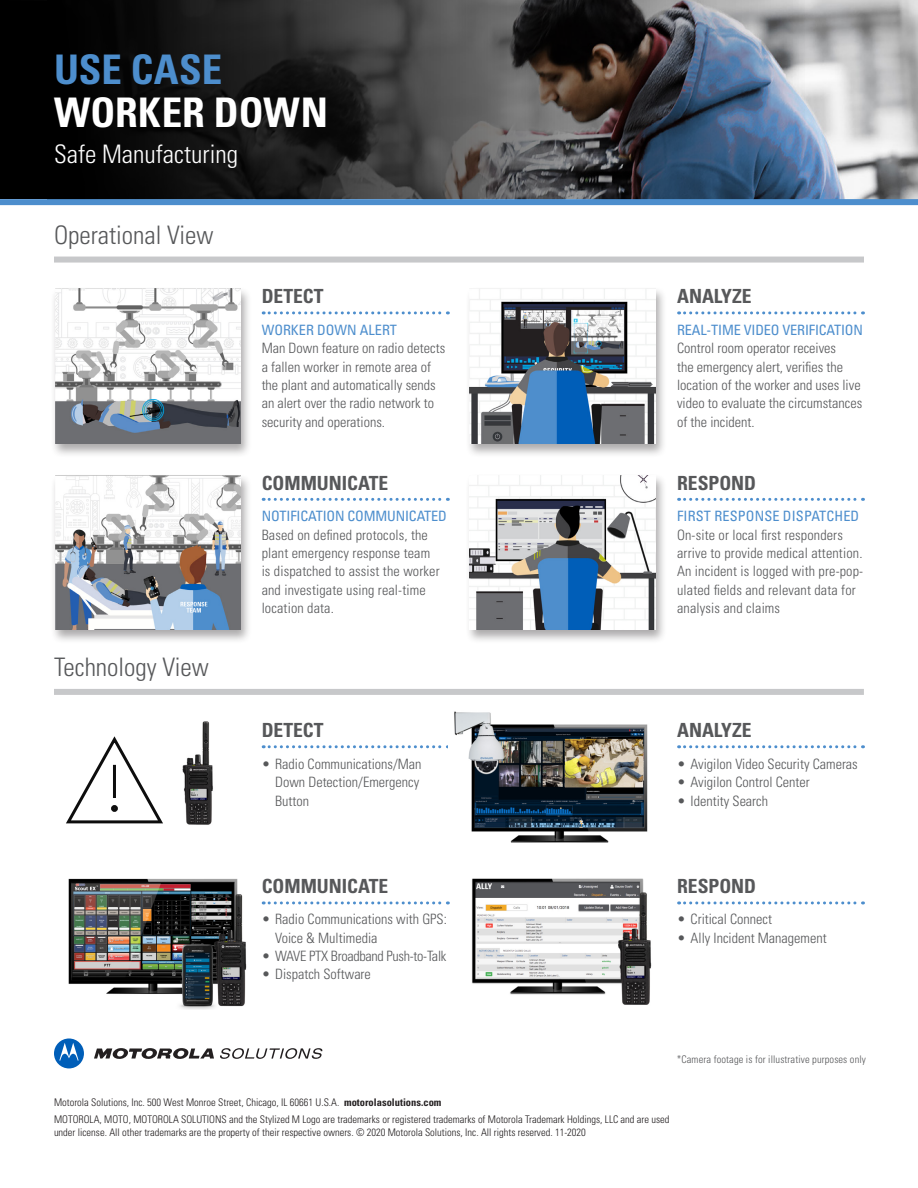
<style>
.page{position:relative;width:918px;height:1188px;background:#fff}
.page>*{position:absolute;margin:0;border:0;box-sizing:border-box;transform-origin:0 0}
.Body_Text{font:700 condensed 40.8px "Univers LT Std";letter-spacing:.005em;color:#fff}
.Body_Text-2{font:700 condensed 40.8px "Univers LT Std";color:#4d8ecd}
.t1{font:300 condensed 25.5px "Univers LT Std";color:#57585a}
.t2{font:300 condensed 25.5px "Univers LT Std";color:#fff}
.t3{font:700 condensed 19.5px "Univers LT Std";color:#57585a}
.t4{font:300 condensed 14.25px/18.3px "Univers LT Std";color:#57585a}
.t5{font:condensed 14.25px "Univers LT Std";letter-spacing:-.01em;color:#4d8ecd}
.t6{font:300 condensed 14.25px "Univers LT Std";letter-spacing:-.02em;color:#57585a}
.t7{font:condensed 14.25px "Univers LT Std";letter-spacing:.01em;color:#4d8ecd}
.t8{font:300 condensed 10.5px/13.5px "Univers LT Std";color:#231f20}
.t9{font:300 condensed 10.5px "Univers LT Std";letter-spacing:.01em;color:#57585a}
.s1{font-weight:400;color:#4d8ecd}
.s2{font-weight:700}
</style>
<div class="page">
<img style="left:805px;top:0;width:113px;height:199px">
<svg style="left:0;top:0;width:805px;height:199px;background:#313439"></svg>
<div style="left:0;top:199px;width:918px;height:6px;background:#4d8ecd"></div>
<div style="left:50px;top:287px;width:202px;height:171px;background:#231f20;opacity:.38"></div>
<img style="left:55px;top:289px;width:185px;height:155px">
<div style="left:50px;top:474px;width:202px;height:170px;background:#231f20;opacity:.38"></div>
<img style="left:55px;top:475px;width:185px;height:155px">
<div style="left:465px;top:287px;width:202px;height:171px;background:#231f20;opacity:.38"></div>
<img style="left:470px;top:289px;width:185px;height:155px">
<div style="left:465px;top:473px;width:202px;height:171px;background:#231f20;opacity:.38"></div>
<img style="left:470px;top:475px;width:185px;height:155px">
<svg style="left:263px;top:311px;width:185px;height:3px"></svg>
<svg style="left:263px;top:745px;width:185px;height:3px"></svg>
<svg style="left:263px;top:498px;width:185px;height:3px"></svg>
<svg style="left:263px;top:901px;width:185px;height:3px"></svg>
<svg style="left:679px;top:311px;width:184px;height:3px"></svg>
<svg style="left:679px;top:745px;width:184px;height:3px"></svg>
<svg style="left:679px;top:498px;width:184px;height:3px"></svg>
<svg style="left:679px;top:901px;width:184px;height:3px"></svg>
<div style="left:54px;top:689px;width:810px;height:6px;background:#c7c8ca"></div>
<div style="left:54px;top:257px;width:810px;height:6px;background:#c7c8ca"></div>
<svg style="left:94px;top:1048px;width:120px;height:11px"></svg>
<svg style="left:54px;top:1038px;width:30px;height:30px"></svg>
<svg style="left:220px;top:1048px;width:102px;height:11px"></svg>
<img style="left:472px;top:878px;width:180px;height:127px">
<img style="left:68px;top:878px;width:179px;height:132px">
<img style="left:454px;top:711px;width:194px;height:132px">
<img style="left:182px;top:721px;width:31px;height:104px">
<svg style="left:66px;top:736px;width:97px;height:88px"></svg>
<p class="Body_Text-2" style="left:54px;top:44px;width:170px">USE CASE</p>
<p class="Body_Text" style="left:54px;top:88px;width:276px">WORKER DOWN</p>
<p class="t2" style="left:54px;top:139px;width:186px">Safe Manufacturing</p>
<p class="t1" style="left:54px;top:220px;width:161px">Operational View</p>
<p class="t1" style="left:54px;top:652px;width:156px">Technology View</p>
<p class="t3" style="left:262px;top:284px;width:63px">DETECT</p>
<p class="t3" style="left:677px;top:284px;width:76px">ANALYZE</p>
<p class="t4" style="left:262px;top:321px;width:185px"><span class="s1">WORKER DOWN ALERT<br></span>Man Down feature on radio detects a fallen worker in remote area of the plant and automatically sends an alert over the radio network to security and operations.</p>
<p class="t5" style="left:677px;top:321px;width:187px">REAL-TIME VIDEO VERIFICATION</p>
<p class="t4" style="left:677px;top:339px;width:187px">Control room operator receives<br>the emergency alert, verifies the location of the worker and uses live video to evaluate the circumstances of the incident.</p>
<p class="t3" style="left:262px;top:471px;width:128px">COMMUNICATE</p>
<p class="t3" style="left:677px;top:471px;width:81px">RESPOND</p>
<p class="t5" style="left:262px;top:507px;width:187px">NOTIFICATION COMMUNICATED</p>
<p class="t4" style="left:262px;top:526px;width:180px">Based on defined protocols, the plant emergency response team is dispatched to assist the worker and investigate using real-time location data.</p>
<p class="t7" style="left:677px;top:507px;width:184px">FIRST RESPONSE DISPATCHED</p>
<p class="t4" style="left:677px;top:526px;width:188px">On-site or local first responders arrive to provide medical attention.<br>An incident is logged with pre-pop&shy;ulated fields and relevant data for analysis and claims</p>
<p class="t3" style="left:262px;top:718px;width:63px">DETECT</p>
<p class="t3" style="left:677px;top:718px;width:76px">ANALYZE</p>
<p class="t4" style="left:275px;top:755px;width:148px;text-indent:-14px">• Radio Communications/Man<br>Down Detection/Emergency<br>Button</p>
<p class="t4" style="left:677px;top:755px;width:182px">• Avigilon Video Security Cameras</p>
<p class="t4" style="left:677px;top:773px;width:134px">• Avigilon Control Center</p>
<p class="t4" style="left:677px;top:791px;width:93px">• Identity Search</p>
<p class="t3" style="left:262px;top:874px;width:128px">COMMUNICATE</p>
<p class="t4" style="left:275px;top:910px;width:173px;text-indent:-14px">• Radio Communications with GPS:<br>Voice &amp; Multimedia</p>
<p class="t6" style="left:262px;top:947px;width:186px">• WAVE PTX Broadband Push-to-Talk</p>
<p class="t4" style="left:262px;top:965px;width:111px">• Dispatch Software</p>
<p class="t3" style="left:677px;top:874px;width:81px">RESPOND</p>
<p class="t4" style="left:677px;top:910px;width:97px">• Critical Connect</p>
<p class="t4" style="left:677px;top:928px;width:151px">• Ally Incident Management</p>
<p class="t9" style="left:677px;top:1053px;width:191px">*Camera footage is for illustrative purposes only</p>
<p class="t8" style="left:54px;top:1096px;width:389px">Motorola Solutions, Inc. 500 West Monroe Street, Chicago, IL 60661 U.S.A. <span class="s2">motorolasolutions.com</span></p>
<p class="t8" style="left:54px;top:1112px;width:617px">MOTOROLA, MOTO, MOTOROLA SOLUTIONS and the Stylized M Logo are trademarks or registered trademarks of Motorola Trademark Holdings, LLC and are used under license. All other trademarks are the property of their respective owners. © 2020 Motorola Solutions, Inc. All rights reserved. 11-2020</p>
</div>
